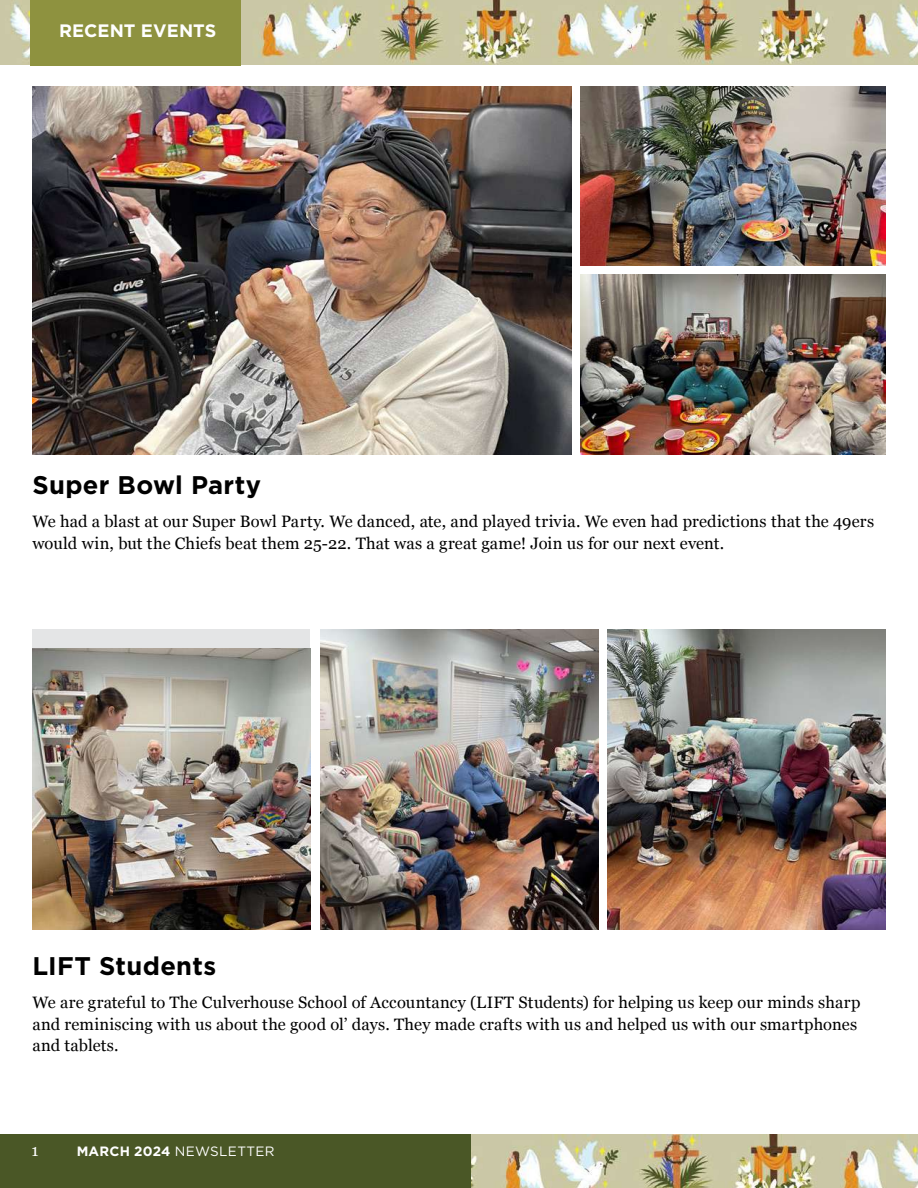
<style>
.page{position:relative;width:918px;height:1188px;background:#fff}
.page>*{position:absolute;margin:0;border:0;box-sizing:border-box;transform-origin:0 0}
.t1{font:700 25.5px "Gotham";letter-spacing:.015em;color:#000}
.t2{font:700 18px "Gotham";color:#fff}
.t3{font:16.5px/21.3px "Georgia";letter-spacing:.01em;color:#000}
.t4{font:16.5px "Georgia";color:#fff}
.t5{font:13.5px "Gotham";letter-spacing:.025em;color:#fff}
.s1{font-weight:700}
</style>
<div class="page">
<img style="left:471px;top:1135px;width:447px;height:53px">
<div style="left:0;top:1135px;width:471px;height:53px;background:#4a5726"></div>
<img style="left:0;top:0;width:918px;height:64px">
<div style="left:30px;top:0;width:211px;height:65px;background:#8e923f"></div>
<img style="left:32px;top:86px;width:540px;height:368px">
<img style="left:581px;top:86px;width:305px;height:180px">
<img style="left:581px;top:274px;width:305px;height:180px">
<div style="left:32px;top:630px;width:278px;height:299px;background:#e4e5e6"></div>
<img style="left:32px;top:649px;width:278px;height:280px">
<img style="left:320px;top:630px;width:278px;height:299px">
<img style="left:608px;top:630px;width:278px;height:299px">
<p class="t2" style="left:59px;top:19px;width:159px">RECENT EVENTS</p>
<h1 class="t1" style="left:32px;top:468px;width:230px">Super Bowl Party</h1>
<p class="t3" style="left:32px;top:510px;width:843px">We had a blast at our Super Bowl Party. We danced, ate, and played trivia. We even had predictions that the 49ers would win, but the Chiefs beat them 25-22. That was a great game! Join us for our next event.</p>
<h1 class="t1" style="left:32px;top:949px;width:185px">LIFT Students</h1>
<p class="t3" style="left:32px;top:991px;width:830px">We are grateful to The Culverhouse School of Accountancy (LIFT Students) for helping us keep our minds sharp and reminiscing with us about the good ol’ days. They made crafts with us and helped us with our smartphones and tablets.</p>
<p class="t4" style="left:32px;top:1138px;width:9px">1</p>
<p class="t5" style="left:77px;top:1142px;width:199px"><span class="s1">MARCH 2024</span> NEWSLETTER</p>
</div>
